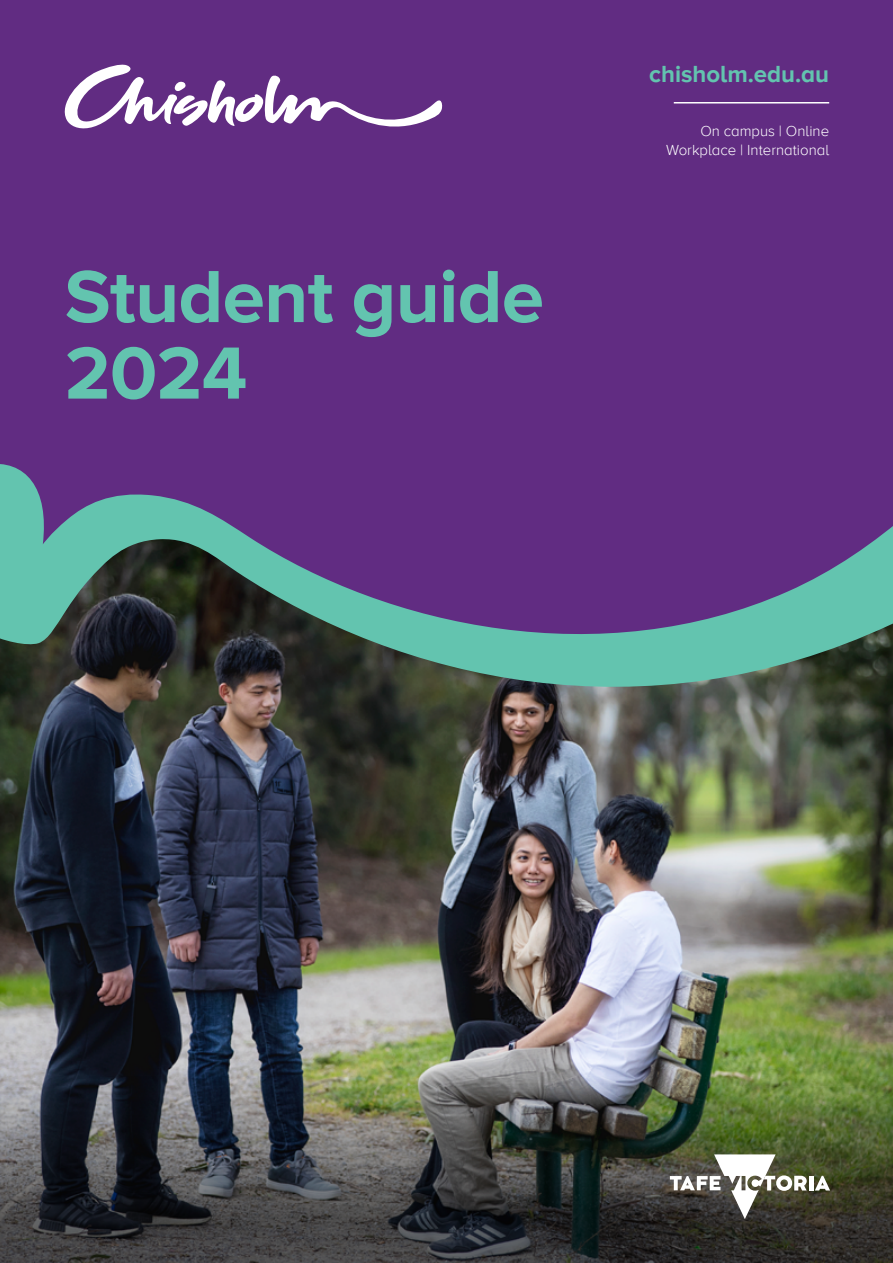
<style>
.page{position:relative;width:893px;height:1263px;background:#612c82}
.page>*{position:absolute;margin:0;border:0;box-sizing:border-box;transform-origin:0 0}
.Title__H1{font:700 76.5px/76.5px "Proxima Nova A";letter-spacing:-.01em;color:#63c4af}
.Chisholm_url{font:700 24px "Proxima Nova A";color:#63c4af}
.Mode_of_study_details{font:300 15px/18.8px "Proxima Nova A";color:#fff;text-align:right}
</style>
<div class="page">
<svg style="left:64px;top:64px;width:378px;height:65px"></svg>
<hr style="left:674px;top:102px;width:155px;height:2px;background:#fff">
<img style="left:0;top:700px;width:893px;height:376px">
<img style="left:0;top:1076px;width:893px;height:187px">
<hr style="left:809px;top:1176px;width:4px;height:14px;background:#fff">
<svg style="left:815px;top:1176px;width:15px;height:14px"></svg>
<svg style="left:670px;top:1154px;width:137px;height:65px;background:#78776d"></svg>
<svg style="left:0;top:464px;width:893px;height:236px"></svg>
<h1 class="Title__H1" style="left:65px;top:260px;width:481px">Student guide<br>2024</h1>
<p class="Chisholm_url" style="left:649px;top:60px;width:181px">chisholm.edu.au</p>
<p class="Mode_of_study_details" style="left:666px;top:122px;width:164px">On campus | Online<br>Workplace | International</p>
</div>
